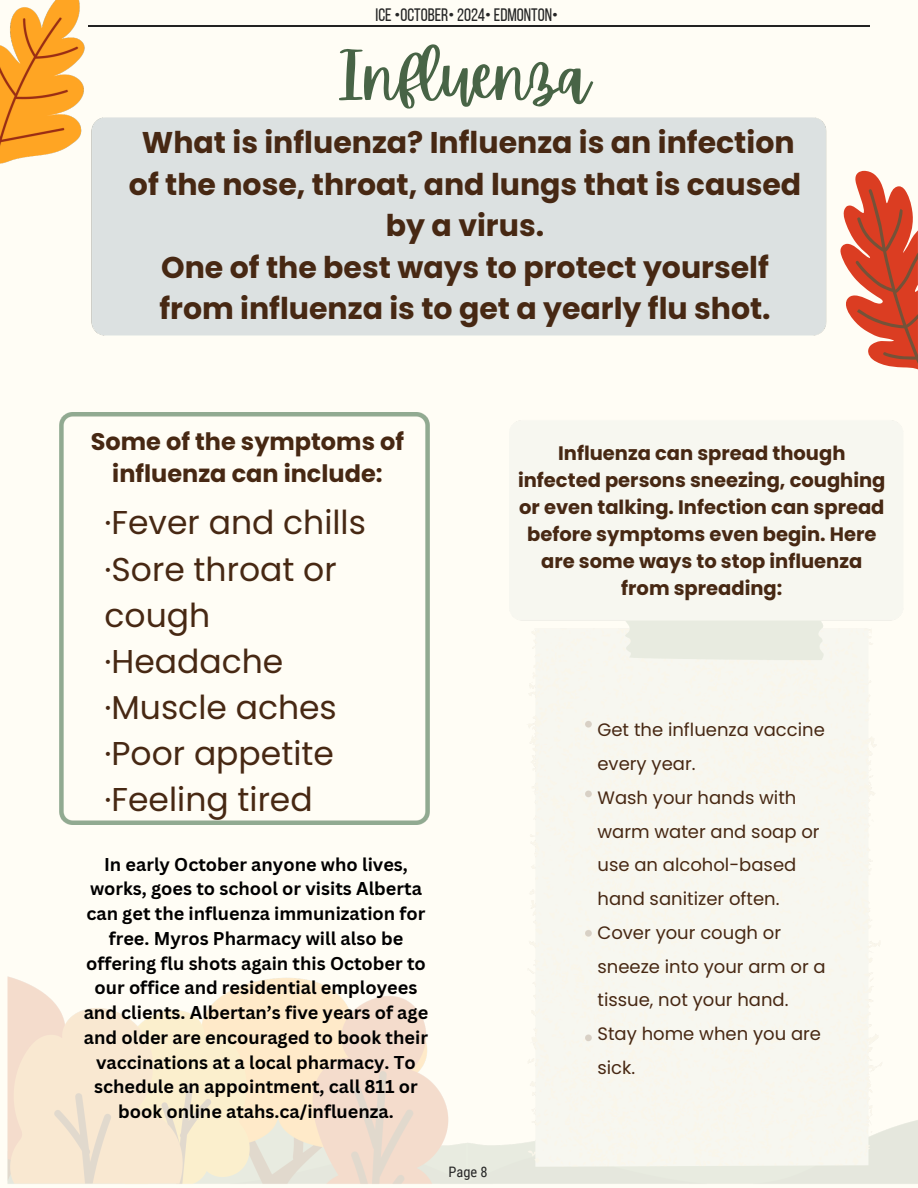
<style>
.page{position:relative;width:918px;height:1188px;background:#fffdf5}
.page>*{position:absolute;margin:0;border:0;box-sizing:border-box;transform-origin:0 0}
.t1{font:61.95px "Apricots";color:#486446}
.t2{font:33px/46.2px "Poppins";color:#472813}
.t3{font:700 30px/41.7px "Poppins";color:#472813;text-align:center}
.t4{font:700 24px/32.7px "Poppins";color:#472813;text-align:center}
.t5{font:700 19.5px/27px "Poppins";color:#472813;text-align:center}
.t6{font:700 18px/24.8px "Canva Sans";color:#000;text-align:center}
.t7{font:18px/33.8px "Poppins";color:#472813}
.t8{font:18px "Bebas Neue";color:#262626}
.t9{font:14.4px "Roboto Condensed";color:#262626}
</style>
<div class="page">
<img style="left:0;top:0;width:827px;height:336px">
<img style="left:7px;top:412px;width:911px;height:772px">
<svg style="left:840px;top:171px;width:78px;height:198px"></svg>
<hr style="left:88px;top:25px;width:782px;height:2px;background:#222">
<h5 class="t8" style="left:376px;top:7px;width:184px">ICE•OCTOBER•2024•EDMONTON•</h5>
<h1 class="t1" style="left:339px;top:41px;width:253px">Influenza</h1>
<h1 class="t3" style="left:129px;top:122px;width:674px">What is influenza? Influenza is an infection of the nose, throat, and lungs that is caused by a virus.<br>One of the best ways to protect yourself from influenza is to get a yearly flu shot.</h1>
<p class="t4" style="left:91px;top:425px;width:315px">Some of the symptoms of influenza can include:</p>
<p class="t2" style="left:105px;top:500px;width:263px">·Fever and chills ·Sore throat or cough ·Headache ·Muscle aches ·Poor appetite ·Feeling tired</p>
<h4 class="t6" style="left:84px;top:851px;width:346px">In early October anyone who lives, works, goes to school or visits Alberta can get the influenza immunization for free. Myros Pharmacy will also be offering flu shots again this October to our office and residential employees and clients. Albertan’s five years of age and older are encouraged to book their vaccinations at a local pharmacy. To schedule an appointment, call 811 or book online atahs.ca/influenza.</h4>
<h4 class="t9" style="left:449px;top:1163px;width:41px">Page 8</h4>
<h1 class="t5" style="left:518px;top:440px;width:369px">Influenza can spread though infected persons sneezing, coughing or even talking. Infection can spread before symptoms even begin. Here are some ways to stop influenza from spreading:</h1>
<h2 class="t7" style="left:597px;top:713px;width:230px">Get the influenza vaccine every year.<br>Wash your hands with warm water and soap or use an alcohol-based hand sanitizer often.<br>Cover your cough or sneeze into your arm or a tissue, not your hand.<br>Stay home when you are sick.</h2>
</div>
